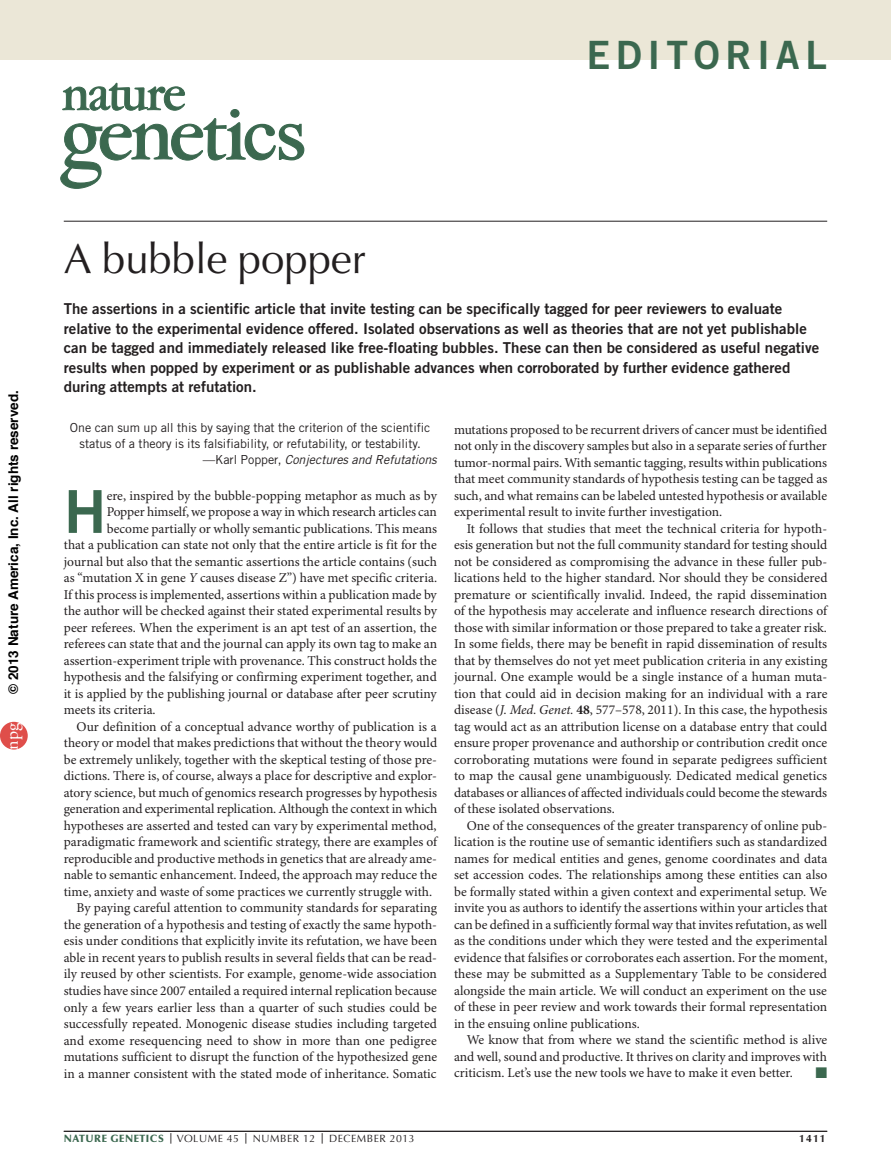
<style>
.page{position:relative;width:891px;height:1175px;background:#fff}
.page>*{position:absolute;margin:0;border:0;box-sizing:border-box;transform-origin:0 0}
.t1{font:59.25px "Trade Gothic LT Std Bd 2";color:#3b684f}
.t2{font:42px "Optima LT Std";letter-spacing:-.005em;color:#231f20}
.t3{font:39px "Trade Gothic LT Std Bd 2";letter-spacing:.145em;color:#3b684f}
.t4{font:18px "Adobe Garamond Pro";color:#fff}
.t5{font:15px/19.5px "Trade Gothic LT Std Bd 2";color:#231f20}
.t6{font:14.25px "European Pi Std 3";color:#3b684f}
.t7{font:13.5px/16.5px "Minion Pro";color:#231f20;text-align:justify}
.t8{font:700 13.5px "Helvetica";color:#000}
.t9{font:12.45px "Trade Gothic LT Std";letter-spacing:-.005em;color:#231f20}
.t10{font:italic 12.45px "Trade Gothic LT Std";letter-spacing:-.005em;color:#231f20}
.t11{font:10.5px "Optima LT Std";letter-spacing:.05em;color:#231f20}
.t12{font:700 10.5px "Optima LT Std";color:#231f20}
.s1{font-style:normal}
.s2{font-style:italic}
.s3{font-weight:700}
.s4{font-weight:900;color:#3b684f}
</style>
<div class="page">
<div style="left:0;top:0;width:891px;height:60px;background:#ebe7d7"></div>
<hr style="left:64px;top:1131px;width:763px;height:1px;background:#231f20">
<svg style="left:60px;top:82px;width:245px;height:107px"></svg>
<hr style="left:64px;top:221px;width:763px;height:1px;background:#231f20">
<div style="left:0;top:722px;width:28px;height:27px;background:#df4e4a;border-radius:50%"></div>
<h3 class="t3" style="left:586px;top:30px;width:242px">Editorial</h3>
<p class="t8" style="left:2px;top:693px;width:305px;rotate:-90deg">© 2013 Nature America, Inc. All rights reserved.</p>
<h3 class="t4" style="left:1px;top:749px;width:28px;rotate:-90deg">npg</h3>
<h2 class="t2" style="left:64px;top:235px;width:303px">A bubble popper</h2>
<p class="t5" style="left:64px;top:299px;width:757px">The assertions in a scientific article that invite testing can be specifically tagged for peer reviewers to evaluate relative to the experimental evidence offered. I solated observations as well as theories that are not yet publishable can be tagged and immediately released like free-floating bubbles. These can then be considered as useful negative results when popped by experiment or as publishable advances when corroborated by further evidence gathered during attempts at refutation.</p>
<p class="t9" style="left:70px;top:420px;width:362px">One can sum up all this by saying that the criterion of the scientific</p>
<p class="t9" style="left:80px;top:436px;width:343px">status of a theory is its falsifiability, or refutability, or testability.</p>
<p class="t10" style="left:203px;top:452px;width:236px"><span class="s1">—Karl Popper,</span> Conjectures and Refutations</p>
<h1 class="t1" style="left:64px;top:475px;width:44px">H</h1>
<p class="t7" style="left:107px;top:488px;width:332px">ere, inspired by the bubble-popping metaphor as much as by</p>
<p class="t7" style="left:107px;top:504px;width:332px">Popper himself, we propose a way in which research articles can</p>
<p class="t7" style="left:107px;top:521px;width:332px">become partially or wholly semantic publications. This means</p>
<p class="t7" style="left:64px;top:537px;width:375px">that a publication can state not only that the entire article is fit for the</p>
<p class="t7" style="left:64px;top:554px;width:375px">journal but also that the semantic assertions the article contains (such</p>
<p class="t7" style="left:64px;top:570px;width:375px">as “mutation X in gene <span class="s2">Y</span> causes disease Z”) have met specific criteria.</p>
<p class="t7" style="left:64px;top:587px;width:375px">If this process is implemented, assertions within a publication made by</p>
<p class="t7" style="left:64px;top:603px;width:375px">the author will be checked against their stated experimental results by</p>
<p class="t7" style="left:64px;top:620px;width:375px">peer referees. When the experiment is an apt test of an assertion, the</p>
<p class="t7" style="left:64px;top:636px;width:375px">referees can state that and the journal can apply its own tag to make an</p>
<p class="t7" style="left:64px;top:653px;width:374px">assertion-experiment triple with provenance. This construct holds the</p>
<p class="t7" style="left:64px;top:669px;width:375px">hypothesis and the falsifying or confirming experiment together, and</p>
<p class="t7" style="left:64px;top:686px;width:374px">it is applied by the publishing journal or database after peer scrutiny</p>
<p class="t7" style="left:64px;top:702px;width:93px">meets its criteria.</p>
<p class="t7" style="left:77px;top:719px;width:362px">Our definition of a conceptual advance worthy of publication is a</p>
<p class="t7" style="left:64px;top:735px;width:375px">theory or model that makes predictions that without the theory would</p>
<p class="t7" style="left:64px;top:752px;width:375px">be extremely unlikely, together with the skeptical testing of those pre-</p>
<p class="t7" style="left:64px;top:768px;width:375px">dictions. There is, of course, always a place for descriptive and explor-</p>
<p class="t7" style="left:64px;top:785px;width:375px">atory science, but much of genomics research progresses by hypothesis</p>
<p class="t7" style="left:64px;top:801px;width:375px">generation and experimental replication. Although the context in which</p>
<p class="t7" style="left:64px;top:818px;width:374px">hypotheses are asserted and tested can vary by experimental method,</p>
<p class="t7" style="left:64px;top:834px;width:375px">paradigmatic framework and scientific strategy, there are examples of</p>
<p class="t7" style="left:64px;top:851px;width:375px">reproducible and productive methods in genetics that are already ame-</p>
<p class="t7" style="left:64px;top:867px;width:375px">nable to semantic enhancement. Indeed, the approach may reduce the</p>
<p class="t7" style="left:64px;top:884px;width:370px">time, anxiety and waste of some practices we currently struggle with.</p>
<p class="t7" style="left:77px;top:900px;width:362px">By paying careful attention to community standards for separating</p>
<p class="t7" style="left:64px;top:917px;width:375px">the generation of a hypothesis and testing of exactly the same hypoth-</p>
<p class="t7" style="left:64px;top:933px;width:375px">esis under conditions that explicitly invite its refutation, we have been</p>
<p class="t7" style="left:64px;top:950px;width:375px">able in recent years to publish results in several fields that can be read-</p>
<p class="t7" style="left:64px;top:966px;width:375px">ily reused by other scientists. For example, genome-wide association</p>
<p class="t7" style="left:64px;top:983px;width:375px">studies have since 2007 entailed a required internal replication because</p>
<p class="t7" style="left:64px;top:999px;width:375px">only a few years earlier less than a quarter of such studies could be</p>
<p class="t7" style="left:64px;top:1016px;width:375px">successfully repeated. Monogenic disease studies including targeted</p>
<p class="t7" style="left:64px;top:1032px;width:375px">and exome resequencing need to show in more than one pedigree</p>
<p class="t7" style="left:64px;top:1049px;width:375px">mutations sufficient to disrupt the function of the hypothesized gene</p>
<p class="t7" style="left:64px;top:1065px;width:374px">in a manner consistent with the stated mode of inheritance. Somatic</p>
<p class="t7" style="left:454px;top:422px;width:375px">mutations proposed to be recurrent drivers of cancer must be identified not only in the discovery samples but also in a separate series of further tumor-normal pairs. With semantic tagging, results within publications that meet community standards of hypothesis testing can be tagged as such, and what remains can be labeled untested hypothesis or available experimental result to invite further investigation.</p>
<p class="t7" style="left:454px;top:521px;width:375px;text-indent:13px">It follows that studies that meet the technical criteria for hypoth&shy;esis generation but not the full community standard for testing should not be considered as compromising the advance in these fuller pub&shy;lications held to the higher standard. Nor should they be considered premature or scientifically invalid. Indeed, the rapid dissemination of the hypothesis may accelerate and influence research directions of those with similar information or those prepared to take a greater risk.<br>In some fields, there may be benefit in rapid dissemination of results that by themselves do not yet meet publication criteria in any existing journal. One example would be a single instance of a human muta&shy;tion that could aid in decision making for an individual with a rare disease (<span class="s2">J. Med. Genet.</span> <span class="s3">48</span>, 577–578, 2011). In this case, the hypothesis tag would act as an attribution license on a database entry that could ensure proper provenance and authorship or contribution credit once corroborating mutations were found in separate pedigrees sufficient to map the causal gene unambiguously. Dedicated medical genetics databases or alliances of affected individuals could become the stewards of these isolated observations.</p>
<p class="t7" style="left:454px;top:817px;width:375px;text-indent:13px">One of the consequences of the greater transparency of online pub&shy;lication is the routine use of semantic identifiers such as standardized names for medical entities and genes, genome coordinates and data set accession codes. The relationships among these entities can also be formally stated within a given context and experimental setup. We invite you as authors to identify the assertions within your articles that can be defined in a sufficiently formal way that invites refutation, as well as the conditions under which they were tested and the experimental evidence that falsifies or corroborates each assertion. For the moment, these may be submitted as a Supplementary Table to be considered alongside the main article. We will conduct an experiment on the use of these in peer review and work towards their formal representation in the ensuing online publications.</p>
<p class="t7" style="left:454px;top:1032px;width:375px;text-indent:13px">We know that from where we stand the scientific method is alive and well, sound and productive. It thrives on clarity and improves with criticism. Let’s use the new tools we have to make it even better.</p>
<p class="t6" style="left:815px;top:1063px;width:13px">■</p>
<p class="t11" style="left:64px;top:1132px;width:352px"><span class="s4">NATURE GENETICS</span> <span class="s3">|</span> volume 45 <span class="s3">|</span> NUMBER 12 <span class="s3">|</span> DECEMBER 2013</p>
<p class="t12" style="left:799px;top:1132px;width:28px">1411</p>
</div>
